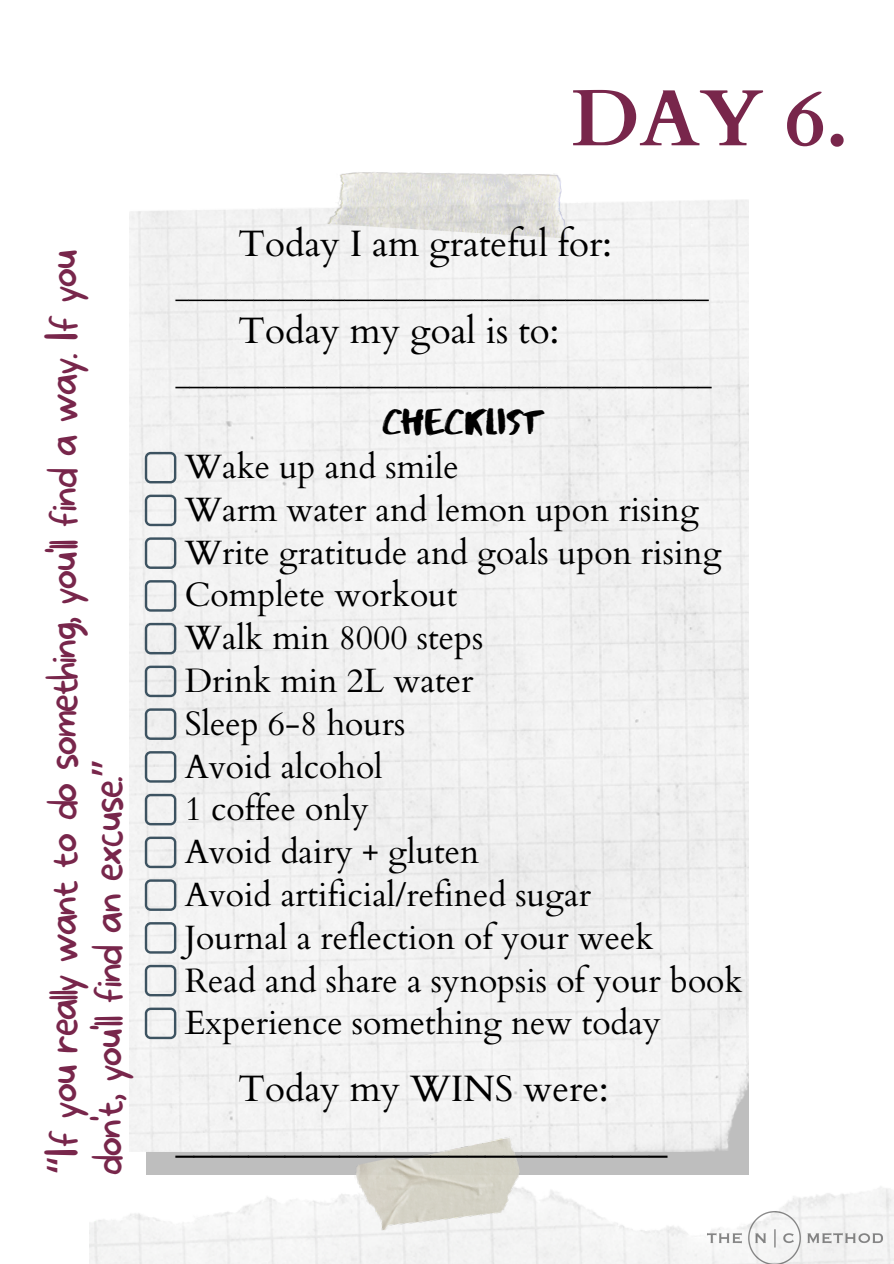
<style>
.page{position:relative;width:894px;height:1264px;background:#fff}
.page>*{position:absolute;margin:0;border:0;box-sizing:border-box;transform-origin:0 0}
.t1{font:700 79.65px "Cardo";color:#78264b}
.t2{font:100 42.15px "More Sugar";letter-spacing:-.065em;color:#78264b}
.t3{font:36.75px "Cardo";color:#000}
.t4{font:36.75px "Abys";color:#000}
.t5{font:33.75px "Cardo";color:#000}
.t6{font:27.75px "Cardo";color:#000}
.t7{font:26.25px "Cardo";color:#000}
.s1{font-family:"Noto Sans Gurmukhi";font-weight:400}
</style>
<div class="page">
<div style="left:146px;top:384px;width:602px;height:790px;background:#bebebe"></div>
<img style="left:130px;top:200px;width:618px;height:951px">
<img style="left:319px;top:172px;width:256px;height:67px">
<img style="left:352px;top:1133px;width:175px;height:106px">
<img style="left:707px;top:1211px;width:175px;height:52px">
<svg style="left:145px;top:452px;width:31px;height:31px"></svg>
<svg style="left:145px;top:494px;width:31px;height:32px"></svg>
<svg style="left:145px;top:537px;width:31px;height:32px"></svg>
<svg style="left:145px;top:580px;width:31px;height:31px"></svg>
<svg style="left:145px;top:623px;width:31px;height:31px"></svg>
<svg style="left:145px;top:665px;width:31px;height:32px"></svg>
<svg style="left:145px;top:708px;width:31px;height:32px"></svg>
<svg style="left:145px;top:751px;width:31px;height:31px"></svg>
<svg style="left:145px;top:793px;width:31px;height:32px"></svg>
<svg style="left:145px;top:836px;width:31px;height:32px"></svg>
<svg style="left:145px;top:879px;width:31px;height:31px"></svg>
<svg style="left:145px;top:922px;width:31px;height:31px"></svg>
<svg style="left:145px;top:964px;width:31px;height:32px"></svg>
<svg style="left:145px;top:1007px;width:31px;height:32px"></svg>
<p class="t2" style="left:38px;top:1175px;width:928px;rotate:-90deg"><span class="s1">“</span>If you realy want to do something, you'l find a way. If you</p>
<p class="t2" style="left:83px;top:1175px;width:420px;rotate:-90deg">don't, you'l find an excuse.<span class="s1">”</span></p>
<p class="t1" style="left:571px;top:66px;width:279px">DAY 6.</p>
<p class="t3" style="left:238px;top:219px;width:375px">Today I am grateful for:</p>
<p class="t7" style="left:176px;top:270px;width:534px">_________________________________________</p>
<p class="t3" style="left:238px;top:306px;width:322px">Today my goal is to:</p>
<p class="t6" style="left:176px;top:357px;width:537px">_______________________________________</p>
<p class="t4" style="left:382px;top:399px;width:162px">CHECKLIST</p>
<p class="t5" style="left:185px;top:444px;width:275px">Wake up and smile</p>
<p class="t5" style="left:185px;top:487px;width:515px">Warm water and lemon upon rising</p>
<p class="t5" style="left:185px;top:530px;width:538px">Write gratitude and goals upon rising</p>
<p class="t5" style="left:185px;top:573px;width:274px">Complete workout</p>
<p class="t5" style="left:185px;top:615px;width:300px">Walk min 8000 steps</p>
<p class="t5" style="left:185px;top:658px;width:290px">Drink min 2L water</p>
<p class="t5" style="left:185px;top:701px;width:222px">Sleep 6-8 hours</p>
<p class="t5" style="left:185px;top:744px;width:199px">Avoid alcohol</p>
<p class="t5" style="left:185px;top:787px;width:185px">1 coffee only</p>
<p class="t5" style="left:185px;top:829px;width:296px">Avoid dairy + gluten</p>
<p class="t5" style="left:185px;top:872px;width:407px">Avoid artificial/refined sugar</p>
<p class="t5" style="left:185px;top:915px;width:470px">Journal a reflection of your week</p>
<p class="t5" style="left:185px;top:958px;width:559px">Read and share a synopsis of your book</p>
<p class="t5" style="left:185px;top:1000px;width:477px">Experience something new today</p>
<p class="t3" style="left:238px;top:1064px;width:372px">Today my WINS were:</p>
<p class="t3" style="left:176px;top:1115px;width:493px">___________________________</p>
</div>
